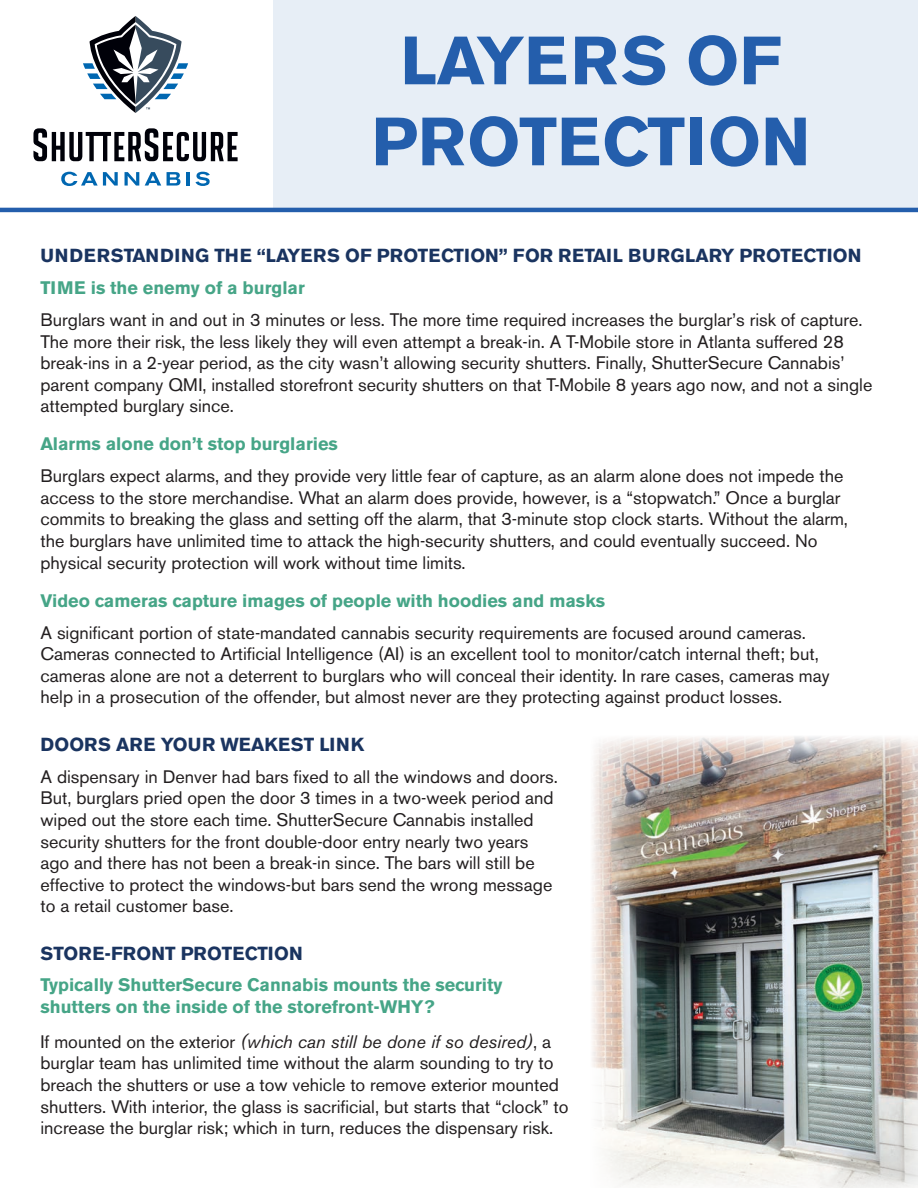
<style>
.page{position:relative;width:918px;height:1188px;background:#fff}
.page>*{position:absolute;margin:0;border:0;box-sizing:border-box;transform-origin:0 0}
.t1{font:700 67.5px/81px "Akzidenz Grotesk BE";color:#245eac;text-align:center}
.t2{font:700 18.75px "Akzidenz Grotesk BE";color:#1a3460}
.t3{font:18px/21.6px "Akzidenz Grotesk BE";color:#231f20}
.t4{font:700 18px/21.6px "Akzidenz Grotesk BE";color:#46a587}
.s1{font-style:italic}
</style>
<div class="page">
<div style="left:273px;top:0;width:645px;height:208px;background:#e7eef6"></div>
<svg style="left:33px;top:128px;width:205px;height:33px"></svg>
<svg style="left:83px;top:16px;width:105px;height:97px"></svg>
<svg style="left:125px;top:172px;width:14px;height:14px"></svg>
<svg style="left:145px;top:172px;width:16px;height:14px"></svg>
<svg style="left:167px;top:172px;width:13px;height:14px"></svg>
<hr style="left:187px;top:172px;width:3px;height:14px;background:#0067b1">
<svg style="left:195px;top:172px;width:15px;height:14px"></svg>
<svg style="left:61px;top:172px;width:57px;height:14px"></svg>
<hr style="left:0;top:208px;width:918px;height:4px;background:#245eac">
<img style="left:592px;top:736px;width:326px;height:452px">
<h1 class="t1" style="left:371px;top:21px;width:440px">LAYERS OF<br>PROTECTION</h1>
<p class="t2" style="left:40px;top:244px;width:822px">UNDERSTANDING THE “LAYERS OF PROTECTION” FOR RETAIL BURGLARY PROTECTION</p>
<p class="t4" style="left:40px;top:277px;width:266px">TIME is the enemy of a burglar</p>
<p class="t3" style="left:40px;top:309px;width:833px">Burglars want in and out in 3 minutes or less. The more time required increases the burglar’s risk of capture.<br>The more their risk, the less likely they will even attempt a break-in. A T-Mobile store in Atlanta suffered 28 break-ins in a 2-year period, as the city wasn’t allowing security shutters. Finally, ShutterSecure Cannabis’ parent company QMI, installed storefront security shutters on that T-Mobile 8 years ago now, and not a single attempted burglary since.</p>
<p class="t4" style="left:40px;top:433px;width:299px">Alarms alone don’t stop burglaries</p>
<p class="t3" style="left:40px;top:465px;width:809px">Burglars expect alarms, and they provide very little fear of capture, as an alarm alone does not impede the access to the store merchandise. What an alarm does provide, however, is a “stopwatch.” Once a burglar commits to breaking the glass and setting off the alarm, that 3-minute stop clock starts. Without the alarm, the burglars have unlimited time to attack the high-security shutters, and could eventually succeed. No physical security protection will work without time limits.</p>
<p class="t4" style="left:40px;top:590px;width:566px">Video cameras capture images of people with hoodies and masks</p>
<p class="t3" style="left:40px;top:622px;width:791px">A significant portion of state-mandated cannabis security requirements are focused around cameras.<br>Cameras connected to Artificial Intelligence (AI) is an excellent tool to monitor/catch internal theft; but, cameras alone are not a deterrent to burglars who will conceal their identity. In rare cases, cameras may help in a prosecution of the offender, but almost never are they protecting against product losses.</p>
<p class="t2" style="left:40px;top:734px;width:325px">DOORS ARE YOUR WEAKEST LINK</p>
<p class="t3" style="left:40px;top:766px;width:519px">A dispensary in Denver had bars fixed to all the windows and doors.<br>But, burglars pried open the door 3 times in a two-week period and wiped out the store each time. ShutterSecure Cannabis installed security shutters for the front double-door entry nearly two years ago and there has not been a break-in since. The bars will still be effective to protect the windows-but bars send the wrong message to a retail customer base.</p>
<p class="t2" style="left:40px;top:943px;width:264px">STORE-FRONT PROTECTION</p>
<p class="t4" style="left:40px;top:974px;width:464px">Typically ShutterSecure Cannabis mounts the security shutters on the inside of the storefront-WHY?</p>
<p class="t3" style="left:40px;top:1031px;width:530px">If mounted on the exterior <span class="s1">(which can still be done if so desired)</span>, a burglar team has unlimited time without the alarm sounding to try to breach the shutters or use a tow vehicle to remove exterior mounted shutters. With interior, the glass is sacrificial, but starts that “clock” to increase the burglar risk; which in turn, reduces the dispensary risk.</p>
</div>
